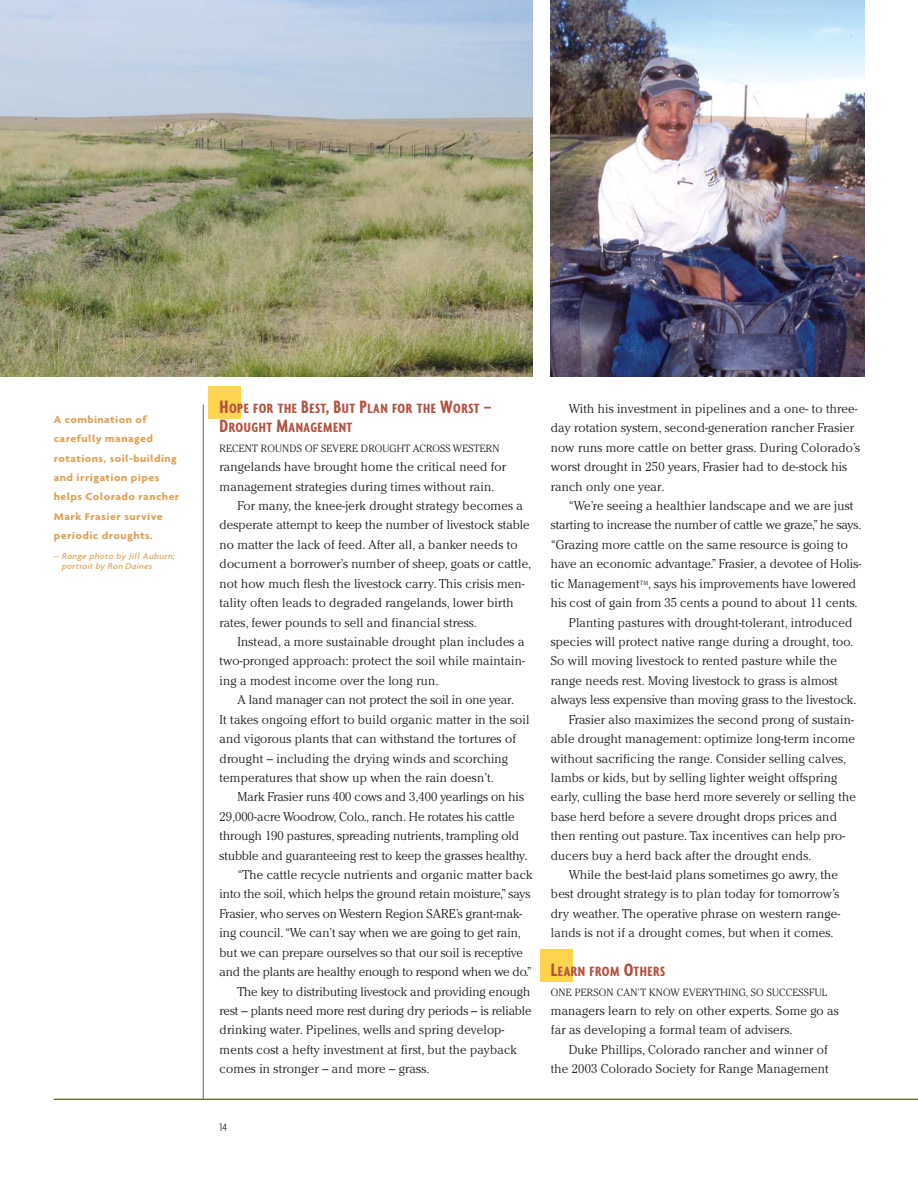
<style>
.page{position:relative;width:918px;height:1188px;background:#fff}
.page>*{position:absolute;margin:0;border:0;box-sizing:border-box;transform-origin:0 0}
.t1{font:700 extra-condensed 14.55px/19.4px "Agenda";letter-spacing:.03em;color:#b45240;scale:1.13 1}
.t2{font:300 12.75px "Cheltenham";letter-spacing:.015em;color:#231f20}
.t3{font:300 12.75px "Cheltenham";letter-spacing:-.005em;color:#231f20}
.t4{font:300 12.75px "Cheltenham";letter-spacing:-.01em;color:#231f20}
.t5{font:300 condensed 11.55px "Agenda";color:#231f20}
.t6{font:700 10.8px/19.4px "Agenda";letter-spacing:.035em;color:#dfa257;scale:1.1 1}
.t7{font:300 10.5px "Cheltenham";letter-spacing:.02em;color:#231f20}
.t8{font:italic 500 9px/10.5px "Agenda";letter-spacing:.02em;color:#dfa257;scale:1.06 1}
.s1{font-size:19.35px}
</style>
<div class="page">
<div style="left:540px;top:949px;width:32px;height:32px;background:#ffd44f"></div>
<div style="left:208px;top:386px;width:33px;height:32px;background:#ffd44f"></div>
<hr style="left:54px;top:1099px;width:864px;height:1px;background:#627029">
<hr style="left:203px;top:404px;width:1px;height:695px;background:#627029">
<img style="left:551px;top:0;width:313px;height:376px">
<img style="left:0;top:0;width:533px;height:377px">
<p class="t6" style="left:54px;top:410px;width:116px">A combination of carefully managed rotations, soil-building and irrigation pipes helps Colorado rancher<br>Mark Frasier survive periodic droughts.</p>
<p class="t8" style="left:62px;top:551px;width:108px;text-indent:-8px">– Range photo by Jill Auburn; portrait by Ron Daines</p>
<p class="t1" style="left:220px;top:401px;width:242px"><span class="s1">H</span>OPE FOR THE <span class="s1">B</span>EST<span class="s1">, B</span>UT <span class="s1">P</span>LAN FOR THE <span class="s1">W</span>ORST <span class="s1">–<br>D</span>ROUGHT <span class="s1">M</span>ANAGEMENT</p>
<p class="t7" style="left:220px;top:444px;width:282px">RECENT ROUNDS OF SEVERE DROUGHT ACROSS WESTERN</p>
<p class="t2" style="left:220px;top:462px;width:288px">rangelands have brought home the critical need for</p>
<p class="t2" style="left:220px;top:482px;width:276px">management strategies during times without rain.</p>
<p class="t2" style="left:237px;top:501px;width:287px">For many, the knee-jerk drought strategy becomes a</p>
<p class="t2" style="left:220px;top:520px;width:312px">desperate attempt to keep the number of livestock stable</p>
<p class="t2" style="left:220px;top:540px;width:300px">no matter the lack of feed. After all, a banker needs to</p>
<p class="t2" style="left:220px;top:559px;width:313px">document a borrower’s number of sheep, goats or cattle,</p>
<p class="t2" style="left:220px;top:579px;width:307px">not how much flesh the livestock carry. This crisis men-</p>
<p class="t2" style="left:220px;top:598px;width:296px">tality often leads to degraded rangelands, lower birth</p>
<p class="t2" style="left:220px;top:618px;width:259px">rates, fewer pounds to sell and financial stress.</p>
<p class="t2" style="left:237px;top:637px;width:288px">Instead, a more sustainable drought plan includes a</p>
<p class="t2" style="left:220px;top:656px;width:307px">two-pronged approach: protect the soil while maintain-</p>
<p class="t2" style="left:220px;top:676px;width:221px">ing a modest income over the long run.</p>
<p class="t3" style="left:237px;top:695px;width:278px">A land manager can not protect the soil in one year.</p>
<p class="t2" style="left:220px;top:715px;width:311px">It takes ongoing effort to build organic matter in the soil</p>
<p class="t2" style="left:220px;top:734px;width:298px">and vigorous plants that can withstand the tortures of</p>
<p class="t2" style="left:220px;top:753px;width:290px">drought – including the drying winds and scorching</p>
<p class="t2" style="left:220px;top:773px;width:276px">temperatures that show up when the rain doesn’t.</p>
<p class="t2" style="left:237px;top:792px;width:288px">Mark Frasier runs 400 cows and 3,400 yearlings on his</p>
<p class="t2" style="left:220px;top:812px;width:297px">29,000-acre Woodrow, Colo., ranch. He rotates his cattle</p>
<p class="t2" style="left:220px;top:831px;width:301px">through 190 pastures, spreading nutrients, trampling old</p>
<p class="t2" style="left:220px;top:851px;width:310px">stubble and guaranteeing rest to keep the grasses healthy.</p>
<p class="t2" style="left:237px;top:870px;width:297px">“The cattle recycle nutrients and organic matter back</p>
<p class="t2" style="left:220px;top:889px;width:312px">into the soil, which helps the ground retain moisture,” says</p>
<p class="t2" style="left:220px;top:909px;width:304px">Frasier, who serves on Western Region SARE’s grant-mak-</p>
<p class="t2" style="left:220px;top:928px;width:303px">ing council.“We can’t say when we are going to get rain,</p>
<p class="t2" style="left:220px;top:948px;width:305px">but we can prepare ourselves so that our soil is receptive</p>
<p class="t4" style="left:220px;top:967px;width:314px">and the plants are healthy enough to respond when we do.”</p>
<p class="t2" style="left:237px;top:986px;width:294px">The key to distributing livestock and providing enough</p>
<p class="t3" style="left:220px;top:1006px;width:314px">rest – plants need more rest during dry periods – is reliable</p>
<p class="t2" style="left:220px;top:1025px;width:286px">drinking water. Pipelines, wells and spring develop-</p>
<p class="t2" style="left:220px;top:1045px;width:299px">ments cost a hefty investment at first, but the payback</p>
<p class="t2" style="left:220px;top:1064px;width:211px">comes in stronger – and more – grass.</p>
<p class="t2" style="left:569px;top:404px;width:290px">With his investment in pipelines and a one- to three-</p>
<p class="t2" style="left:551px;top:423px;width:305px">day rotation system, second-generation rancher Frasier</p>
<p class="t2" style="left:551px;top:443px;width:311px">now runs more cattle on better grass. During Colorado’s</p>
<p class="t2" style="left:551px;top:462px;width:298px">worst drought in 250 years, Frasier had to de-stock his</p>
<p class="t2" style="left:551px;top:482px;width:115px">ranch only one year.</p>
<p class="t2" style="left:569px;top:501px;width:286px">“We’re seeing a healthier landscape and we are just</p>
<p class="t3" style="left:551px;top:520px;width:312px">starting to increase the number of cattle we graze,” he says.</p>
<p class="t2" style="left:551px;top:540px;width:299px">“Grazing more cattle on the same resource is going to</p>
<p class="t2" style="left:551px;top:559px;width:312px">have an economic advantage.” Frasier, a devotee of Holis-</p>
<p class="t2" style="left:551px;top:579px;width:307px">tic Management<sup>TM</sup>, says his improvements have lowered</p>
<p class="t2" style="left:551px;top:598px;width:308px">his cost of gain from 35 cents a pound to about 11 cents.</p>
<p class="t2" style="left:569px;top:618px;width:285px">Planting pastures with drought-tolerant, introduced</p>
<p class="t2" style="left:551px;top:637px;width:304px">species will protect native range during a drought, too.</p>
<p class="t2" style="left:551px;top:656px;width:288px">So will moving livestock to rented pasture while the</p>
<p class="t2" style="left:551px;top:676px;width:288px">range needs rest. Moving livestock to grass is almost</p>
<p class="t2" style="left:551px;top:695px;width:307px">always less expensive than moving grass to the livestock.</p>
<p class="t2" style="left:569px;top:715px;width:287px">Frasier also maximizes the second prong of sustain-</p>
<p class="t2" style="left:551px;top:734px;width:306px">able drought management: optimize long-term income</p>
<p class="t2" style="left:551px;top:753px;width:297px">without sacrificing the range. Consider selling calves,</p>
<p class="t2" style="left:551px;top:773px;width:288px">lambs or kids, but by selling lighter weight offspring</p>
<p class="t2" style="left:551px;top:792px;width:307px">early, culling the base herd more severely or selling the</p>
<p class="t2" style="left:551px;top:812px;width:288px">base herd before a severe drought drops prices and</p>
<p class="t2" style="left:551px;top:831px;width:296px">then renting out pasture. Tax incentives can help pro-</p>
<p class="t2" style="left:551px;top:851px;width:262px">ducers buy a herd back after the drought ends.</p>
<p class="t2" style="left:569px;top:870px;width:271px">While the best-laid plans sometimes go awry, the</p>
<p class="t2" style="left:551px;top:889px;width:290px">best drought strategy is to plan today for tomorrow’s</p>
<p class="t2" style="left:551px;top:909px;width:291px">dry weather. The operative phrase on western range-</p>
<p class="t2" style="left:551px;top:928px;width:284px">lands is not if a drought comes, but when it comes.</p>
<p class="t1" style="left:551px;top:964px;width:103px"><span class="s1">L</span>EARN FROM <span class="s1">O</span>THERS</p>
<p class="t7" style="left:551px;top:988px;width:278px">ONE PERSON CAN’T KNOW EVERYTHING, SO SUCCESSFUL</p>
<p class="t2" style="left:551px;top:1006px;width:289px">managers learn to rely on other experts. Some go as</p>
<p class="t2" style="left:551px;top:1025px;width:243px">far as developing a formal team of advisers.</p>
<p class="t2" style="left:569px;top:1045px;width:260px">Duke Phillips, Colorado rancher and winner of</p>
<p class="t2" style="left:551px;top:1064px;width:279px">the 2003 Colorado Society for Range Management</p>
<p class="t5" style="left:220px;top:1123px;width:9px">14</p>
</div>
